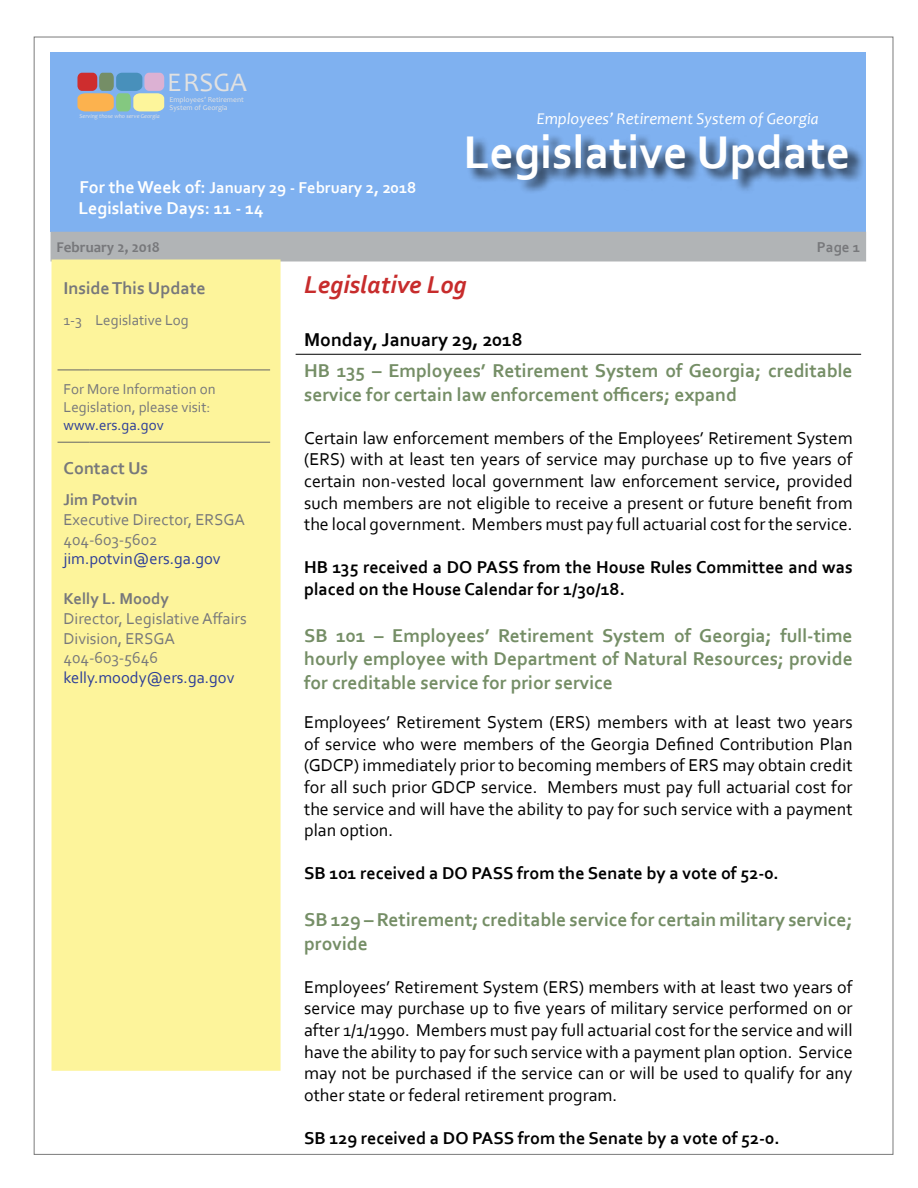
<style>
.page{position:relative;width:918px;height:1188px;background:#fff}
.page>*{position:absolute;margin:0;border:0;box-sizing:border-box;transform-origin:0 0}
.t1{font:700 48px "Corbel";color:#fff}
.t2{font:27.15px "Candara";color:#e1e1e1}
.t3{font:italic 700 25.5px "Corbel";color:#c72c2c}
.t4{font:700 19.5px/23.4px "Corbel";color:#758e66}
.t5{font:700 19.5px "Corbel";color:#000}
.t6{font:18px/21.6px "Corbel";color:#000;text-align:justify}
.t7{font:700 18px/21.6px "Corbel";color:#000}
.t8{font:700 18px "Corbel";color:#77787b}
.t9{font:700 18px "Corbel";color:#fff}
.t10{font:16.5px/19.8px "Corbel";color:#77787b}
.t11{font:16.5px "Corbel";color:#2c3d98}
.t12{font:700 16.5px "Corbel";color:#fff}
.t13{font:italic 16.5px "Candara";color:#fff}
.t14{font:700 16.5px "Corbel";color:#77787b}
.t15{font:15px/18px "Corbel";color:#77787b}
.t16{font:700 15px "Candara";color:#77787b}
.t17{font:15px "Corbel";color:#2c3d98}
.t18{font:700 15px "Corbel";color:#77787b}
.t19{font:7.5px/7.5px "Candara";color:#e1e1e1}
.t20{font:italic 6px "Candara";color:#e1e1e1}
.s1{font-size:18px}
</style>
<div class="page">
<div style="left:51px;top:52px;width:815px;height:180px;background:#7fb1f0"></div>
<div style="left:51px;top:232px;width:815px;height:29px;background:#b1b4b6"></div>
<svg style="left:77px;top:73px;width:87px;height:38px;background:#b3a994"></svg>
<div style="left:467px;top:134px;width:398px;height:60px;background:#000;opacity:.75"></div>
<div style="left:52px;top:260px;width:229px;height:811px;background:#fdf49b"></div>
<hr style="left:58px;top:370px;width:31px;height:1px;background:#636466">
<hr style="left:89px;top:370px;width:181px;height:1px;background:#636466">
<hr style="left:58px;top:442px;width:31px;height:1px;background:#636466">
<hr style="left:89px;top:442px;width:181px;height:1px;background:#636466">
<hr style="left:296px;top:354px;width:565px;height:1px;background:#000">
<p class="t20" style="left:80px;top:112px;width:82px">Serving those who serve Georgia</p>
<h2 class="t2" style="left:167px;top:66px;width:81px">ERSGA</h2>
<p class="t19" style="left:169px;top:96px;width:76px">Employees’ Retirement<br>System of Georgia</p>
<p class="t12" style="left:79px;top:177px;width:339px"><span class="s1">For the Week of:</span> January 29 - February 2, 2018</p>
<p class="t9" style="left:79px;top:197px;width:186px">Legislative Days: 11 - 14</p>
<p class="t13" style="left:537px;top:108px;width:284px">Employees’ Retirement System of Georgia</p>
<h1 class="t1" style="left:464px;top:122px;width:389px">Legislative Update</h1>
<p class="t16" style="left:57px;top:238px;width:105px">February 2, 2018</p>
<p class="t18" style="left:817px;top:238px;width:45px">Page 1</p>
<p class="t8" style="left:64px;top:276px;width:144px">Inside This Update</p>
<p class="t15" style="left:64px;top:311px;width:127px">1-3 Legislative Log</p>
<p class="t15" style="left:64px;top:379px;width:154px">For More Information on<br>Legislation, please visit:</p>
<p class="t17" style="left:64px;top:415px;width:102px">www.ers.ga.gov</p>
<p class="t8" style="left:64px;top:457px;width:86px">Contact Us</p>
<p class="t14" style="left:64px;top:489px;width:76px">Jim Potvin</p>
<p class="t10" style="left:64px;top:509px;width:183px">Executive Director, ERSGA<br>404-603-5602</p>
<p class="t11" style="left:64px;top:549px;width:159px">jim.potvin@ers.ga.gov</p>
<p class="t14" style="left:64px;top:588px;width:107px">Kelly L. Moody</p>
<p class="t10" style="left:64px;top:608px;width:185px">Director, Legislative Affairs<br>Division, ERSGA<br>404-603-5646</p>
<p class="t11" style="left:64px;top:667px;width:172px">kelly.moody@ers.ga.gov</p>
<h3 class="t3" style="left:304px;top:269px;width:164px">Legislative Log</h3>
<p class="t5" style="left:304px;top:327px;width:220px">Monday, January 29, 2018</p>
<p class="t4" style="left:304px;top:359px;width:550px">HB 135 – Employees’ Retirement System of Georgia; creditable service for certain law enforcement officers; expand</p>
<p class="t6" style="left:304px;top:427px;width:550px">Certain law enforcement members of the Employees’ Retirement System (ERS) with at least ten years of service may purchase up to five years of certain non-vested local government law enforcement service, provided such members are not eligible to receive a present or future benefit from the local government. Members must pay full actuarial cost for the service.</p>
<p class="t7" style="left:304px;top:556px;width:550px">HB 135 received a DO PASS from the House Rules Committee and was placed on the House Calendar for 1/30/18.</p>
<p class="t4" style="left:304px;top:623px;width:550px;text-align:justify">SB 101 – Employees’ Retirement System of Georgia; full-time hourly employee with Department of Natural Resources; provide for creditable service for prior service</p>
<p class="t6" style="left:304px;top:711px;width:550px">Employees’ Retirement System (ERS) members with at least two years of service who were members of the Georgia Defined Contribution Plan (GDCP) immediately prior to becoming members of ERS may obtain credit for all such prior GDCP service. Members must pay full actuarial cost for the service and will have the ability to pay for such service with a payment plan option.</p>
<p class="t7" style="left:304px;top:862px;width:476px">SB 101 received a DO PASS from the Senate by a vote of 52-0.</p>
<p class="t4" style="left:304px;top:908px;width:550px">SB 129 – Retirement; creditable service for certain military service; provide</p>
<p class="t6" style="left:304px;top:976px;width:550px">Employees’ Retirement System (ERS) members with at least two years of service may purchase up to five years of military service performed on or after 1/1/1990. Members must pay full actuarial cost for the service and will have the ability to pay for such service with a payment plan option. Service may not be purchased if the service can or will be used to qualify for any other state or federal retirement program.</p>
<p class="t7" style="left:304px;top:1127px;width:477px">SB 129 received a DO PASS from the Senate by a vote of 52-0.</p>
</div>
